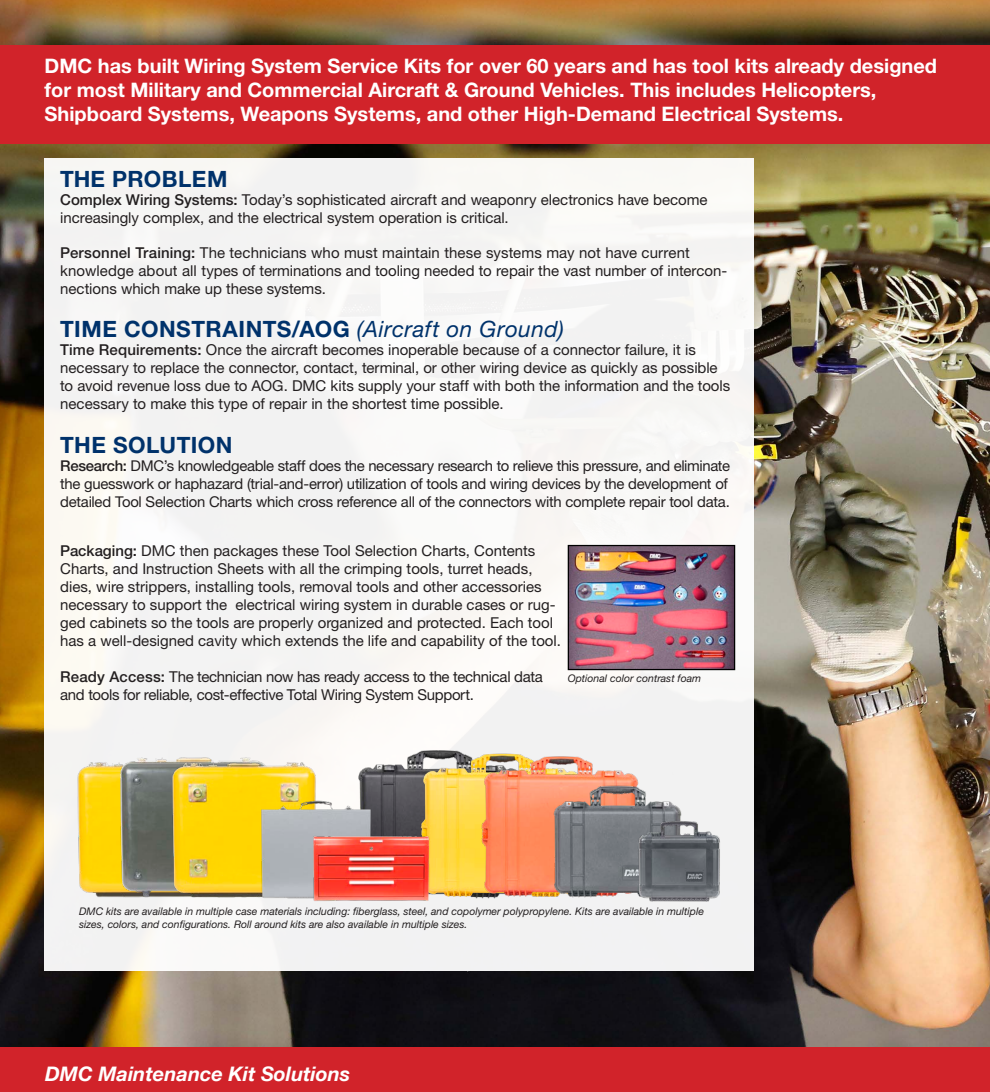
<style>
.page{position:relative;width:990px;height:1092px;background:#fff}
.page>*{position:absolute;margin:0;border:0;box-sizing:border-box;transform-origin:0 0}
.t1{font:700 22.5px "Helvetica Neue LT Std";letter-spacing:.02em;color:#00326b}
.t2{font:700 20px/24px "Helvetica Neue LT Std";color:#fff}
.t3{font:italic 700 20px "Helvetica Neue LT";color:#fff}
.t4{font:15px/18px "Helvetica Neue LT Std";color:#231f20}
.t5{font:15px/18px "Helvetica Neue LT Std";letter-spacing:-.025em;color:#231f20}
.t6{font:14.88px/17.9px "Helvetica Neue LT Std";letter-spacing:-.02em;color:#231f20}
.t7{font:italic 10.5px/12.6px "Helvetica Neue LT Std";color:#231f20}
.s1{font-weight:500}
.s2{font-weight:400;font-style:italic}
</style>
<div class="page">
<img style="left:0;top:0;width:990px;height:1046px">
<div style="left:45px;top:158px;width:709px;height:812px;background:#f5f4f3"></div>
<div style="left:0;top:46px;width:990px;height:98px;background:#d1232a"></div>
<div style="left:0;top:1046px;width:990px;height:45px;background:#d1232a"></div>
<img style="left:570px;top:547px;width:163px;height:121px">
<div style="left:568px;top:545px;width:167px;height:125px;border:1px solid #000"></div>
<img style="left:27px;top:750px;width:18px;height:171px">
<img style="left:77px;top:762px;width:31px;height:136px">
<img style="left:363px;top:756px;width:111px;height:142px">
<img style="left:409px;top:750px;width:65px;height:146px">
<img style="left:474px;top:753px;width:113px;height:146px">
<img style="left:542px;top:761px;width:104px;height:138px">
<img style="left:594px;top:800px;width:126px;height:102px">
<img style="left:108px;top:757px;width:255px;height:141px">
<img style="left:207px;top:771px;width:215px;height:128px">
<img style="left:288px;top:814px;width:153px;height:87px">
<p class="t2" style="left:45px;top:54px;width:894px">DMC has built Wiring System Service Kits for over 60 years and has tool kits already designed for most Military and Commercial Aircraft &amp; Ground Vehicles. This includes Helicopters,<br>Shipboard Systems, Weapons Systems, and other High-Demand Electrical Systems.</p>
<h1 class="t1" style="left:60px;top:165px;width:169px">THE PROBLEM</h1>
<p class="t4" style="left:60px;top:191px;width:649px"><span class="s1">Complex Wiring Systems:</span> Today’s sophisticated aircraft and weaponry electronics have become increasingly complex, and the electrical system operation is critical.</p>
<p class="t4" style="left:60px;top:243px;width:669px"><span class="s1">Personnel Training:</span> The technicians who must maintain these systems may not have current knowledge about all types of terminations and tooling needed to repair the vast number of intercon&shy;nections which make up these systems.</p>
<h1 class="t1" style="left:60px;top:315px;width:505px">TIME CONSTRAINTS/AOG <span class="s2">(Aircraft on Ground)</span></h1>
<p class="t4" style="left:60px;top:341px;width:672px"><span class="s1">Time Requirements:</span> Once the aircraft becomes inoperable because of a connector failure, it is necessary to replace the connector, contact, terminal, or other wiring device as quickly as possible to avoid revenue loss due to AOG. DMC kits supply your staff with both the information and the tools necessary to make this type of repair in the shortest time possible.</p>
<h1 class="t1" style="left:60px;top:431px;width:174px">THE SOLUTION</h1>
<p class="t6" style="left:60px;top:456px;width:671px"><span class="s1">Research:</span> DMC’s knowledgeable staff does the necessary research to relieve this pressure, and eliminate the guesswork or haphazard (trial-and-error) utilization of tools and wiring devices by the development of detailed Tool Selection Charts which cross reference all of the connectors with complete repair tool data.</p>
<p class="t4" style="left:60px;top:541px;width:502px"><span class="s1">Packaging:</span> DMC then packages these Tool Selection Charts, Contents Charts, and Instruction Sheets with all the crimping tools, turret heads, dies, wire strippers, installing tools, removal tools and other accessories necessary to support the electrical wiring system in durable cases or rug&shy;ged cabinets so the tools are properly organized and protected. Each tool has a well-designed cavity which extends the life and capability of the tool.</p>
<p class="t5" style="left:60px;top:667px;width:484px"><span class="s1">Ready Access:</span> The technician now has ready access to the technical data and tools for reliable, cost-effective Total Wiring System Support.</p>
<p class="t7" style="left:568px;top:672px;width:135px">Optional color contrast foam</p>
<p class="t7" style="left:79px;top:905px;width:626px">DMC kits are available in multiple case materials including: fiberglass, steel, and copolymer polypropylene. Kits are available in multiple sizes, colors, and configurations. Roll around kits are also available in multiple sizes.</p>
<h2 class="t3" style="left:45px;top:1061px;width:307px">DMC Maintenance Kit Solutions</h2>
</div>
